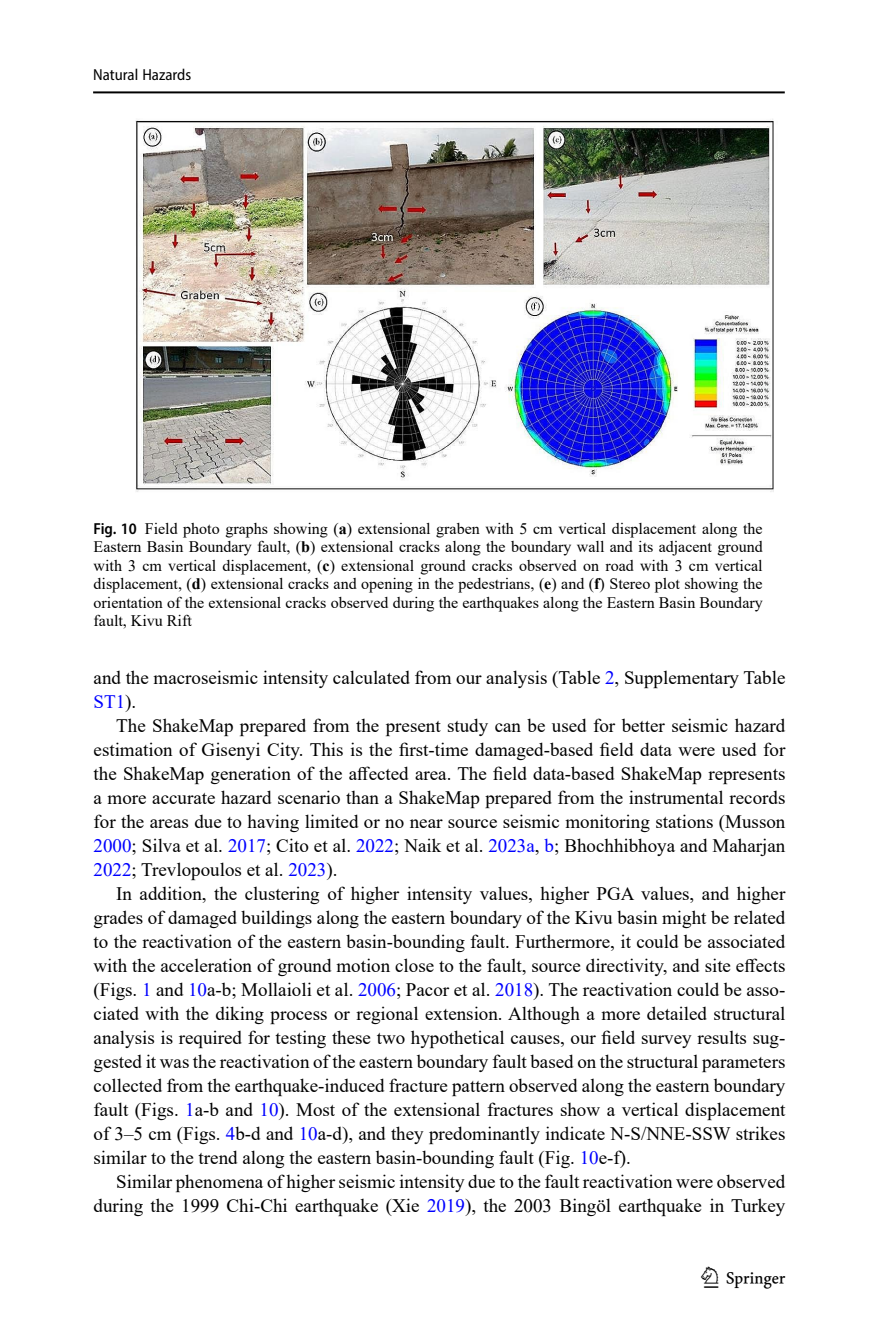
<style>
.page{position:relative;width:879px;height:1333px;background:#fff}
.page>*{position:absolute;margin:0;border:0;box-sizing:border-box;transform-origin:0 0}
.t1{font:30px "Springnew";color:#000}
.Body_Text_Indent{font:19px/24px "Times New Roman";color:#000;text-align:justify}
.Figure_Caption{font:16px/18.4px "Times New Roman";color:#000;text-align:justify}
.t2{font:semi-condensed 16px "Myriad Pro";color:#000}
.s1{font-family:"Myriad Pro";font-weight:600;font-stretch:semi-condensed}
.s2{font-weight:700}
.s3{color:#00f}
</style>
<div class="page">
<hr style="left:93px;top:91px;width:692px;height:2px;background:#000">
<img style="left:135px;top:119px;width:639px;height:373px">
<p class="t2" style="left:93px;top:65px;width:100px">Natural Hazards</p>
<p class="Figure_Caption" style="left:94px;top:518px;width:670px"><span class="s1">Fig. 10</span> Field photo graphs showing (<span class="s2">a</span>) extensional graben with 5 cm vertical displacement along the Eastern Basin Boundary fault, (<span class="s2">b</span>) extensional cracks along the boundary wall and its adjacent ground with 3 cm vertical displacement, (<span class="s2">c</span>) extensional ground cracks observed on road with 3 cm vertical displacement, (<span class="s2">d</span>) extensional cracks and opening in the pedestrians, (<span class="s2">e</span>) and (<span class="s2">f</span>) Stereo plot showing the orientation of the extensional cracks observed during the earthquakes along the Eastern Basin Boundary fault, Kivu Rift</p>
<p class="Body_Text_Indent" style="left:94px;top:665px;width:693px">and the macroseismic intensity calculated from our analysis (Table <span class="s3">2</span>, Supplementary Table<br><span class="s3">ST1</span>).</p>
<p class="Body_Text_Indent" style="left:94px;top:713px;width:693px;text-indent:23px">The ShakeMap prepared from the present study can be used for better seismic hazard estimation of Gisenyi City. This is the first-time damaged-based field data were used for the ShakeMap generation of the affected area. The field data-based ShakeMap represents a more accurate hazard scenario than a ShakeMap prepared from the instrumental records for the areas due to having limited or no near source seismic monitoring stations (Musson <span class="s3">2000</span>; Silva et al. <span class="s3">2017</span>; Cito et al. <span class="s3">2022</span>; Naik et al. <span class="s3">2023a</span>, <span class="s3">b</span>; Bhochhibhoya and Maharjan <span class="s3">2022</span>; Trevlopoulos et al. <span class="s3">2023</span>).</p>
<p class="Body_Text_Indent" style="left:94px;top:881px;width:693px;text-indent:23px">In addition, the clustering of higher intensity values, higher PGA values, and higher grades of damaged buildings along the eastern boundary of the Kivu basin might be related to the reactivation of the eastern basin-bounding fault. Furthermore, it could be associated with the acceleration of ground motion close to the fault, source directivity, and site effects (Figs. <span class="s3">1</span> and <span class="s3">10</span>a-b; Mollaioli et al. <span class="s3">2006</span>; Pacor et al. <span class="s3">2018</span>). The reactivation could be asso&shy;ciated with the diking process or regional extension. Although a more detailed structural analysis is required for testing these two hypothetical causes, our field survey results sug&shy;gested it was the reactivation of the eastern boundary fault based on the structural parameters collected from the earthquake-induced fracture pattern observed along the eastern boundary fault (Figs. <span class="s3">1</span>a-b and <span class="s3">10</span>). Most of the extensional fractures show a vertical displacement of 3–5 cm (Figs. <span class="s3">4</span>b-d and <span class="s3">10</span>a-d), and they predominantly indicate N-S/NNE-SSW strikes similar to the trend along the eastern basin-bounding fault (Fig. <span class="s3">10</span>e-f).</p>
<p class="Body_Text_Indent" style="left:94px;top:1169px;width:693px;text-align:right">Similar phenomena of higher seismic intensity due to the fault reactivation were observed during the 1999 Chi-Chi earthquake (Xie <span class="s3">2019</span>), the 2003 Bingöl earthquake in Turkey</p>
<h1 class="t1" style="left:704px;top:1260px;width:83px">1 3</h1>
</div>
